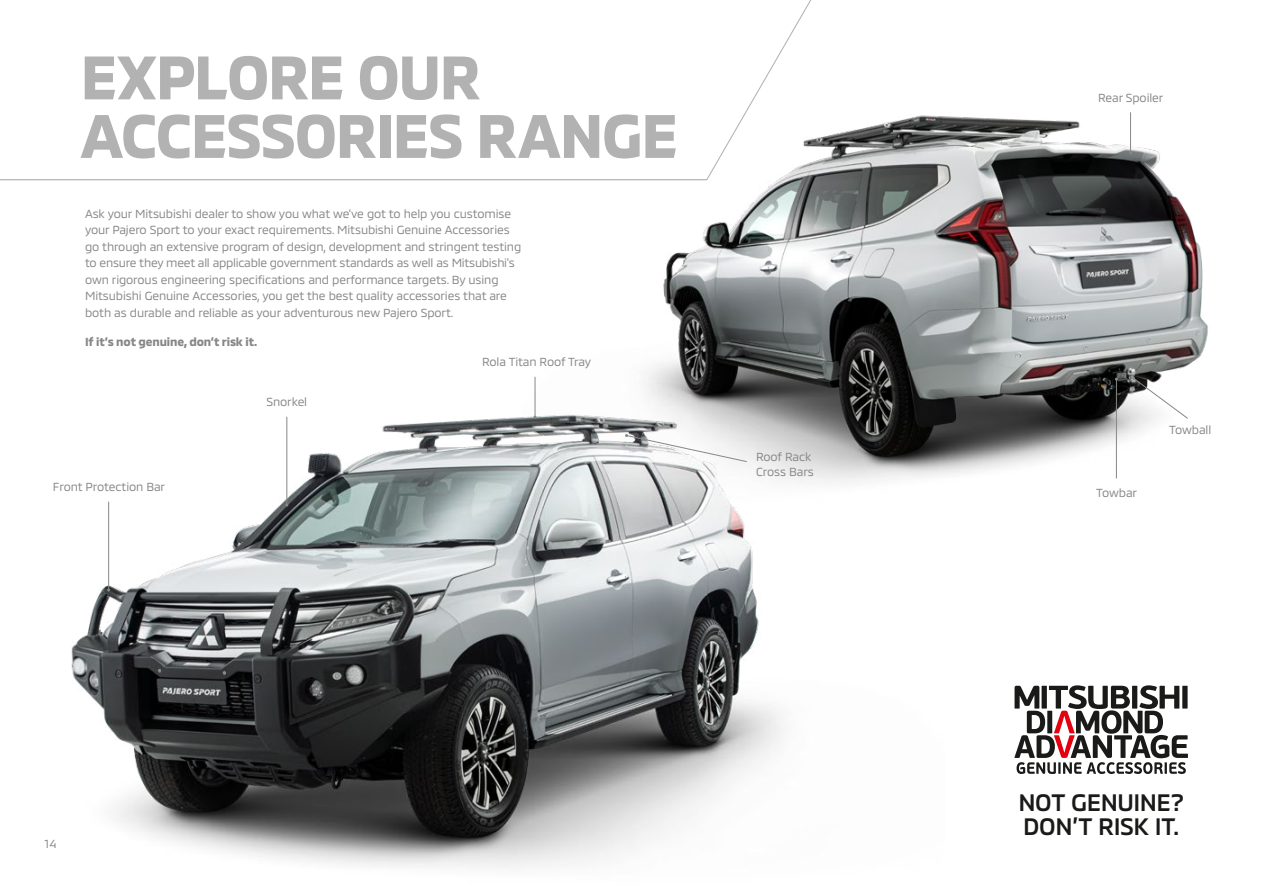
<style>
.page{position:relative;width:1263px;height:893px;background:#fff}
.page>*{position:absolute;margin:0;border:0;box-sizing:border-box;transform-origin:0 0}
.t1{font:700 63px/58.5px "MMC";letter-spacing:-.03em;color:#b2b2b2}
.t2{font:500 24.45px/24.5px "MMC";letter-spacing:-.015em;color:#1a1a18}
.t3{font:12px/16.5px "MMC";letter-spacing:-.01em;color:#878786}
.t4{font:700 12px "MMC";letter-spacing:-.01em;color:#878786}
</style>
<div class="page">
<img style="left:663px;top:115px;width:545px;height:364px">
<img style="left:71px;top:361px;width:873px;height:507px">
<hr style="left:108px;top:502px;width:1px;height:88px;background:#878786">
<hr style="left:286px;top:417px;width:1px;height:88px;background:#878786">
<hr style="left:535px;top:377px;width:1px;height:40px;background:#878786">
<hr style="left:1130px;top:112px;width:1px;height:41px;background:#878786">
<hr style="left:1116px;top:379px;width:1px;height:99px;background:#878786">
<svg style="left:1132px;top:377px;width:57px;height:42px"></svg>
<svg style="left:625px;top:434px;width:123px;height:28px"></svg>
<svg style="left:1014px;top:685px;width:174px;height:89px"></svg>
<svg style="left:0;top:0;width:825px;height:181px"></svg>
<h1 class="t1" style="left:80px;top:41px;width:600px">EXPLORE OUR<br>ACCESSORIES RANGE</h1>
<p class="t3" style="left:85px;top:204px;width:438px">Ask your Mitsubishi dealer to show you what we’ve got to help you customise your Pajero Sport to your exact requirements. Mitsubishi Genuine Accessories go through an extensive program of design, development and stringent testing to ensure they meet all applicable government standards as well as Mitsubishi’s own rigorous engineering specifications and performance targets. By using Mitsubishi Genuine Accessories, you get the best quality accessories that are both as durable and reliable as your adventurous new Pajero Sport.</p>
<p class="t4" style="left:85px;top:332px;width:174px">If it’s not genuine, don’t risk it.</p>
<p class="t3" style="left:53px;top:477px;width:114px">Front Protection Bar</p>
<p class="t3" style="left:266px;top:392px;width:42px">Snorkel</p>
<p class="t3" style="left:482px;top:352px;width:110px">Rola Titan Roof Tray</p>
<p class="t3" style="left:756px;top:448px;width:59px;line-height:14.4px">Roof Rack<br>Cross Bars</p>
<p class="t3" style="left:45px;top:834px;width:13px">14</p>
<p class="t3" style="left:1098px;top:88px;width:67px">Rear Spoiler</p>
<p class="t3" style="left:1096px;top:483px;width:42px">Towbar</p>
<p class="t3" style="left:1169px;top:420px;width:43px">Towball</p>
<h2 class="t2" style="left:1018px;top:787px;width:167px">NOT GENUINE?<br>DON’T RISK IT.</h2>
</div>
